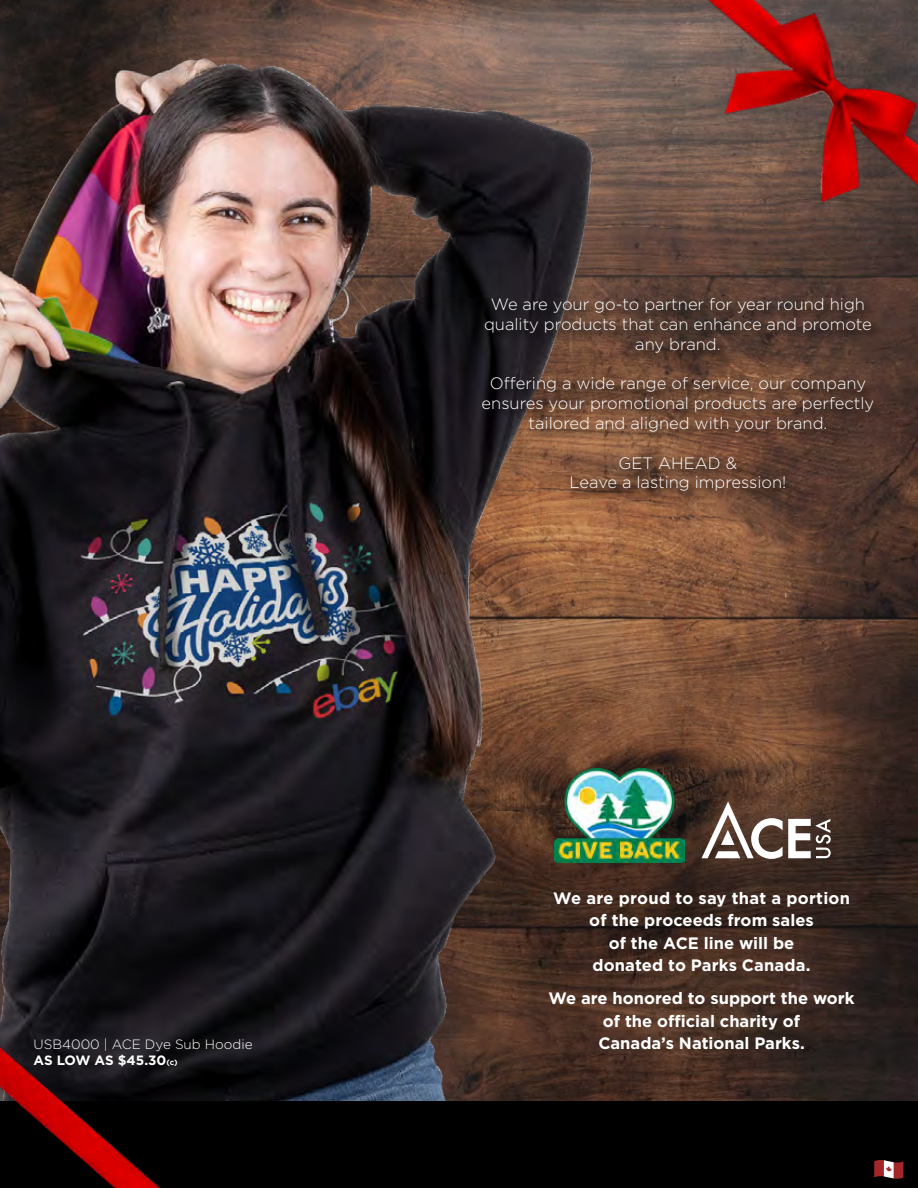
<style>
.page{position:relative;width:918px;height:1188px;background:#fff}
.page>*{position:absolute;margin:0;border:0;box-sizing:border-box;transform-origin:0 0}
.t1{font:300 16.5px/19.8px "Gotham";color:#fff;text-align:center}
.t2{font:700 16.5px/22.5px "Gotham";color:#fff;text-align:center}
.t3{font:300 13.5px/16.2px "Gotham";color:#fff}
.s1{font-weight:700}
.s2{font-weight:700;font-size:7.8px}
</style>
<div class="page">
<img style="left:0;top:0;width:918px;height:1101px">
<img style="left:0;top:22px;width:666px;height:1079px">
<div style="left:250px;top:1101px;width:668px;height:87px;background:#000"></div>
<svg style="left:479px;top:295px;width:406px;height:209px;background:#5d4032"></svg>
<img style="left:587px;top:0;width:331px;height:227px">
<img style="left:0;top:1004px;width:250px;height:184px">
<svg style="left:702px;top:801px;width:129px;height:58px"></svg>
<img style="left:554px;top:769px;width:131px;height:94px">
<svg style="left:874px;top:1160px;width:29px;height:19px"></svg>
<p class="t3" style="left:33px;top:1036px;width:221px">USB4000 | ACE Dye Sub Hoodie<br><span class="s1">AS LOW AS $45.30</span><span class="s2">(c)</span></p>
<p class="t1" style="left:484px;top:294px;width:389px">We are your go-to partner for year round high quality products that can enhance and promote any brand.</p>
<p class="t1" style="left:482px;top:373px;width:394px">Offering a wide range of service, our company ensures your promotional products are perfectly tailored and aligned with your brand.</p>
<p class="t1" style="left:570px;top:453px;width:218px">GET AHEAD &amp;<br>Leave a lasting impression!</p>
<p class="t2" style="left:553px;top:886px;width:298px">We are proud to say that a portion of the proceeds from sales<br>of the ACE line will be<br>donated to Parks Canada.</p>
<p class="t2" style="left:549px;top:987px;width:307px">We are honored to support the work of the official charity of<br>Canada’s National Parks.</p>
</div>
